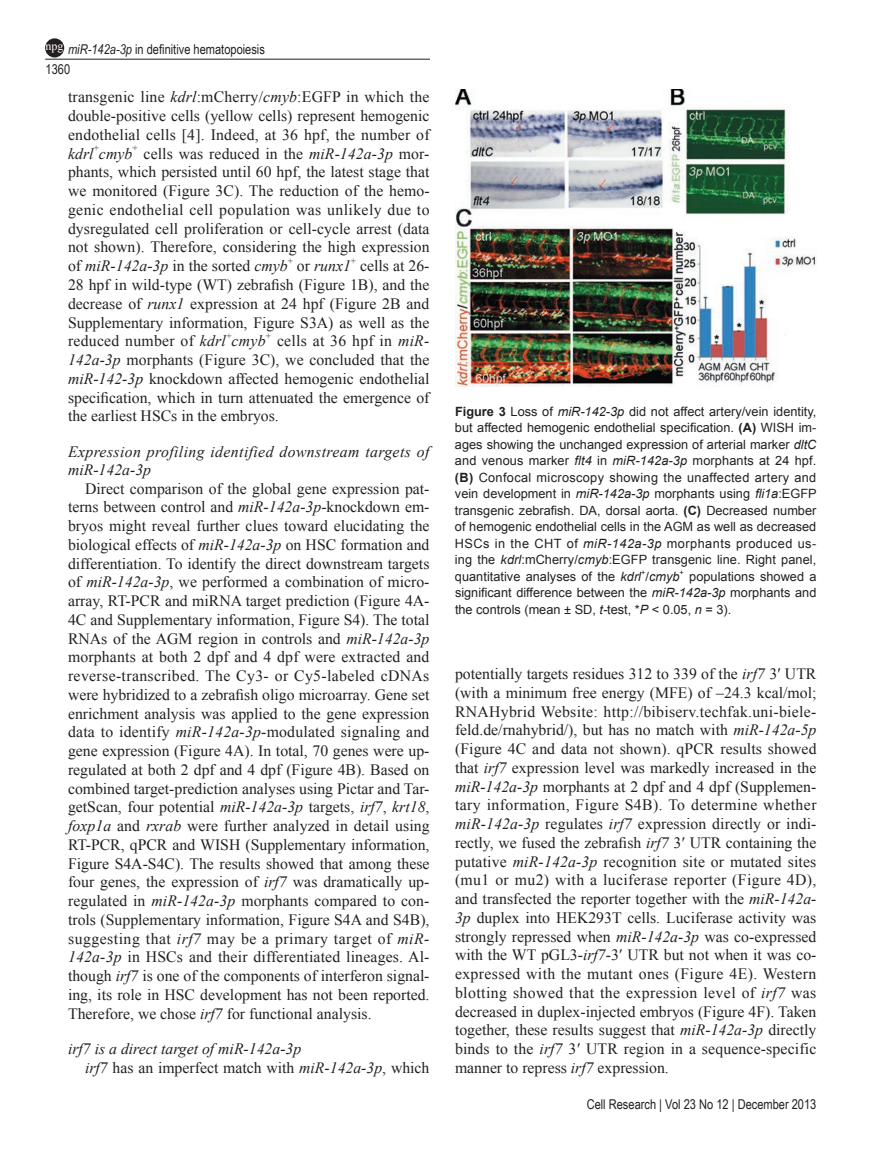
<style>
.page{position:relative;width:893px;height:1170px;background:#fff}
.page>*{position:absolute;margin:0;border:0;box-sizing:border-box;transform-origin:0 0}
.t1{font:15.75px/18.8px "Times New Roman PSMT2";color:#231f20;text-align:justify}
.t2{font:15.75px "Times New Roman";color:#231f20}
.t3{font:15.75px/18.5px "Times New Roman PS Italic MT2";letter-spacing:.025em;color:#231f20}
.t4{font:15.75px "Times New Roman PS Italic MT2";color:#231f20}
.t5{font:italic 15.75px "Times New Roman";letter-spacing:.005em;color:#231f20}
.t6{font:13.5px "Arial Narrow 2";color:#231f20}
.t7{font:13.5px "Arial Narrow";color:#231f20}
.t8{font:12.75px/16.5px "Arial";color:#231f20;text-align:justify}
.t9{font:12px "Times New Roman PSMT2";color:#fff}
.t10{font:9.15px "Times New Roman PSMT2";color:#231f20}
.t11{font:7.5px "Arial MT2";color:#231f20}
.s1{font-style:italic}
.s2{font-family:"Times New Roman";font-style:italic}
.s3{font-family:"Times New Roman PS Italic MT2"}
.s4{font-family:"Times New Roman PSMT2"}
.s5{font-weight:700}
.s6{font-family:"Arial Italic MT2"}
.s7{font-family:"Times New Roman"}
</style>
<div class="page">
<hr style="left:45px;top:59px;width:385px;height:1px;background:#231f20">
<div style="left:46px;top:39px;width:17px;height:18px;background:#231f20;border-radius:50%"></div>
<div style="left:45px;top:38px;width:19px;height:19px;border:2px solid #231f20;border-radius:50%"></div>
<img style="left:455px;top:89px;width:361px;height:297px">
<p class="t7" style="left:68px;top:39px;width:198px"><span class="s1">miR-142a-3p</span> in definitive hematopoiesis</p>
<p class="t6" style="left:46px;top:59px;width:26px">1360</p>
<p class="t9" style="left:46px;top:38px;width:19px">npg</p>
<p class="t1" style="left:68px;top:87px;width:363px">transgenic line <span class="s2">kdrl</span>:mCherry/<span class="s2">cmyb</span>:EGFP in which the double-positive cells (yellow cells) represent hemogenic endothelial cells [4]. Indeed, at 36 hpf, the number of</p>
<p class="t5" style="left:68px;top:143px;width:66px">kdrl cmyb</p>
<p class="t10" style="left:94px;top:142px;width:7px">+</p>
<p class="t10" style="left:133px;top:142px;width:7px">+</p>
<p class="t1" style="left:68px;top:144px;width:363px;text-indent:76px">cells was reduced in the <span class="s3">miR-142a-3p</span> mor&shy;phants, which persisted until 60 hpf, the latest stage that we monitored (Figure 3C). The reduction of the hemo&shy;genic endothelial cell population was unlikely due to dysregulated cell proliferation or cell-cycle arrest (data not shown). Therefore, considering the high expression of <span class="s3">miR-142a-3p</span> in the sorted <span class="s2">cmyb</span></p>
<p class="t10" style="left:288px;top:254px;width:7px">+</p>
<p class="t3" style="left:297px;top:256px;width:55px"><span class="s4">or</span> runx1</p>
<p class="t10" style="left:351px;top:254px;width:7px">+</p>
<p class="t1" style="left:360px;top:256px;width:71px">cells at 26-</p>
<p class="t2" style="left:68px;top:274px;width:363px">28 hpf in wild-type (WT) zebrafish (Figure 1B), and the</p>
<p class="t1" style="left:68px;top:294px;width:363px">decrease of <span class="s3">runx1</span> expression at 24 hpf (Figure 2B and Supplementary information, Figure S3A) as well as the reduced number of <span class="s2">kdrl cmyb</span></p>
<p class="t10" style="left:226px;top:329px;width:7px">+</p>
<p class="t10" style="left:266px;top:329px;width:7px">+</p>
<p class="t1" style="left:68px;top:331px;width:363px;text-indent:209px">cells at 36 hpf in <span class="s2">miR-</span><span class="s3">142a-3p</span> morphants (Figure 3C), we concluded that the <span class="s3">miR-142-3p</span> knockdown affected hemogenic endothelial</p>
<p class="t2" style="left:68px;top:386px;width:363px">specification, which in turn attenuated the emergence of</p>
<p class="t1" style="left:68px;top:406px;width:212px">the earliest HSCs in the embryos.</p>
<p class="t3" style="left:68px;top:442px;width:363px">Expression profiling identified downstream targets of miR-142a-3p</p>
<p class="t1" style="left:68px;top:478px;width:363px;text-indent:17px">Direct comparison of the global gene expression pat&shy;terns between control and <span class="s3">miR-142a-3p</span>-knockdown em&shy;bryos might reveal further clues toward elucidating the biological effects of <span class="s3">miR-142a-3p</span> on HSC formation and differentiation. To identify the direct downstream targets of <span class="s3">miR-142a-3p</span>, we performed a combination of micro&shy;array, RT-PCR and miRNA target prediction (Figure 4A-4C and Supplementary information, Figure S4). The total RNAs of the AGM region in controls and <span class="s3">miR-142a-3p </span>morphants at both 2 dpf and 4 dpf were extracted and reverse-transcribed. The Cy3- or Cy5-labeled cDNAs</p>
<p class="t2" style="left:68px;top:684px;width:363px">were hybridized to a zebrafish oligo microarray. Gene set</p>
<p class="t1" style="left:68px;top:703px;width:363px">enrichment analysis was applied to the gene expression data to identify <span class="s3">miR-142a-3p</span>-modulated signaling and gene expression (Figure 4A). In total, 70 genes were up&shy;regulated at both 2 dpf and 4 dpf (Figure 4B). Based on combined target-prediction analyses using Pictar and Tar&shy;getScan, four potential <span class="s3">miR-142a-3p</span> targets, <span class="s2">irf7</span>, <span class="s2">krt18</span>, <span class="s3">foxp1a</span> and <span class="s3">rxrab</span> were further analyzed in detail using RT-PCR, qPCR and WISH (Supplementary information, Figure S4A-S4C). The results showed that among these four genes, the expression of <span class="s2">irf7</span> was dramatically up&shy;regulated in <span class="s3">miR-142a-3p</span> morphants compared to con&shy;trols (Supplementary information, Figure S4A and S4B), suggesting that <span class="s2">irf7</span> may be a primary target of <span class="s2">miR-</span><span class="s3">142a-3p</span> in HSCs and their differentiated lineages. Al&shy;though <span class="s2">irf7</span> is one of the components of interferon signal&shy;ing, its role in HSC development has not been reported.<br>Therefore, we chose <span class="s2">irf7</span> for functional analysis.</p>
<p class="t4" style="left:68px;top:1037px;width:235px">irf7 is a direct target of miR-142a-3p</p>
<p class="t1" style="left:85px;top:1057px;width:346px"><span class="s2">irf7</span> has an imperfect match with <span class="s3">miR-142a-3p</span>, which</p>
<p class="t8" style="left:455px;top:403px;width:363px"><span class="s5">Figure 3</span> Loss of <span class="s1">miR-142-3p</span> did not affect artery/vein identity, but affected hemogenic endothelial specification. <span class="s5">(A)</span> WISH im&shy;ages showing the unchanged expression of arterial marker <span class="s1">dltC </span>and venous marker <span class="s1">flt4</span> in <span class="s1">miR-142a-3p</span> morphants at 24 hpf. <span class="s5">(B)</span> Confocal microscopy showing the unaffected artery and vein development in <span class="s1">miR-142a-3p</span> morphants using <span class="s6">fli1a</span>:EGFP transgenic zebrafish. DA, dorsal aorta. <span class="s5">(C)</span> Decreased number of hemogenic endothelial cells in the AGM as well as decreased HSCs in the CHT of <span class="s1">miR-142a-3p</span> morphants produced us&shy;ing the <span class="s1">kdrl</span>:mCherry/<span class="s1">cmyb</span>:EGFP transgenic line. Right panel, quantitative analyses of the <span class="s1">kdrl</span> /<span class="s1">cmyb</span></p>
<p class="t11" style="left:641px;top:567px;width:6px">+</p>
<p class="t11" style="left:680px;top:567px;width:6px">+</p>
<p class="t8" style="left:455px;top:568px;width:363px;text-indent:234px">populations showed a significant difference between the <span class="s1">miR-142a-3p</span> morphants and the controls (mean ± SD, <span class="s1">t-</span>test, *<span class="s1">P</span> &lt; 0.05, <span class="s1">n</span> = 3).</p>
<p class="t1" style="left:455px;top:664px;width:363px">potentially targets residues 312 to 339 of the <span class="s2">irf7</span> <span class="s7">3′ UTR </span>(with a minimum free energy (MFE) of –24.3 kcal/mol; RNAHybrid Website: http://bibiserv.techfak.uni-biele&shy;feld.de/rnahybrid/), but has no match with <span class="s3">miR-142a-5p </span>(Figure 4C and data not shown). qPCR results showed that <span class="s2">irf7</span> expression level was markedly increased in the <span class="s3">miR-142a-3p</span> morphants at 2 dpf and 4 dpf (Supplemen&shy;tary information, Figure S4B). To determine whether <span class="s3">miR-142a-3p</span> regulates <span class="s2">irf7</span> expression directly or indi-</p>
<p class="t2" style="left:455px;top:832px;width:363px">rectly, we fused the zebrafish <span class="s1">irf7</span> 3′ UTR containing the</p>
<p class="t1" style="left:455px;top:851px;width:363px">putative <span class="s3">miR-142a-3p</span> recognition site or mutated sites (mu1 or mu2) with a luciferase reporter (Figure 4D), and transfected the reporter together with the <span class="s2">miR-142a-</span><span class="s3">3p</span> duplex into HEK293T cells. Luciferase activity was strongly repressed when <span class="s3">miR-142a-3p</span> was co-expressed</p>
<p class="t2" style="left:455px;top:944px;width:363px"><span class="s4">with the WT pGL3-</span><span class="s1">irf7</span>-3′ UTR but not when it was co-</p>
<p class="t1" style="left:455px;top:964px;width:363px">expressed with the mutant ones (Figure 4E). Western blotting showed that the expression level of <span class="s2">irf7</span> was decreased in duplex-injected embryos (Figure 4F). Taken together, these results suggest that <span class="s3">miR-142a-3p</span> directly</p>
<p class="t2" style="left:455px;top:1038px;width:363px"><span class="s4">binds to the</span> <span class="s1">irf7</span> 3′ UTR region in a sequence-specific</p>
<p class="t1" style="left:455px;top:1057px;width:215px">manner to repress <span class="s2">irf7</span> expression.</p>
<p class="t6" style="left:587px;top:1094px;width:231px">Cell Research | Vol 23 No 12 | December 2013</p>
</div>
